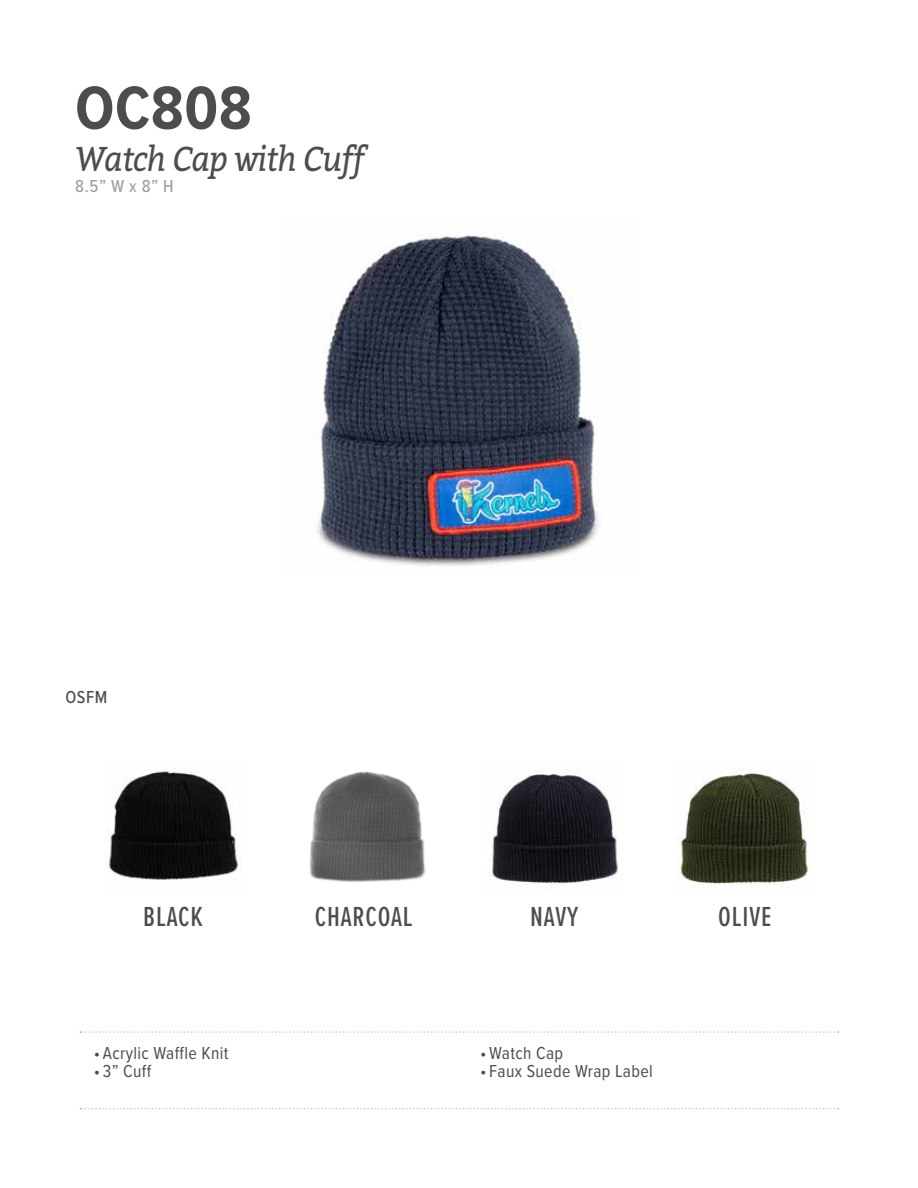
<style>
.page{position:relative;width:918px;height:1188px;background:#fff}
.page>*{position:absolute;margin:0;border:0;box-sizing:border-box;transform-origin:0 0}
.t1{font:700 63px "Proxima Nova Cond";letter-spacing:.01em;color:#4d4d4f}
.t2{font:italic 34.5px "Bitter";letter-spacing:-.02em;color:#4d4d4f;scale:.9 1}
.t3{font:500 28.65px "Proxima Nova Ex Cn";letter-spacing:.03em;color:#4d4d4f}
.t4{font:18px "Proxima Nova Cond";letter-spacing:.02em;color:#4d4d4f}
.t5{font:500 18px "Proxima Nova Cond";color:#9fa1a4}
.t6{font:500 18px "Proxima Nova Cond";color:#4d4d4f}
</style>
<div class="page">
<svg style="left:80px;top:1108px;width:759px;height:1px"></svg>
<svg style="left:80px;top:1031px;width:759px;height:2px"></svg>
<img style="left:316px;top:234px;width:283px;height:332px">
<img style="left:309px;top:771px;width:117px;height:111px">
<img style="left:486px;top:771px;width:132px;height:115px">
<img style="left:107px;top:769px;width:134px;height:112px">
<img style="left:677px;top:770px;width:132px;height:118px">
<h1 class="t1" style="left:75px;top:61px;width:178px">OC808</h1>
<h2 class="t2" style="left:75px;top:137px;width:322px">Watch Cap with Cuff</h2>
<p class="t5" style="left:75px;top:172px;width:100px">8.5” W x 8” H</p>
<p class="t6" style="left:65px;top:684px;width:43px">OSFM</p>
<h3 class="t3" style="left:143px;top:896px;width:61px">BLACK</h3>
<h3 class="t3" style="left:315px;top:896px;width:100px">CHARCOAL</h3>
<h3 class="t3" style="left:530px;top:896px;width:49px">NAVY</h3>
<h3 class="t3" style="left:718px;top:896px;width:55px">OLIVE</h3>
<p class="t4" style="left:94px;top:1040px;width:136px">• Acrylic Waffle Knit</p>
<p class="t4" style="left:94px;top:1058px;width:59px">• 3” Cuff</p>
<p class="t4" style="left:480px;top:1040px;width:85px">•Watch Cap</p>
<p class="t4" style="left:480px;top:1058px;width:174px">• Faux Suede Wrap Label</p>
</div>
